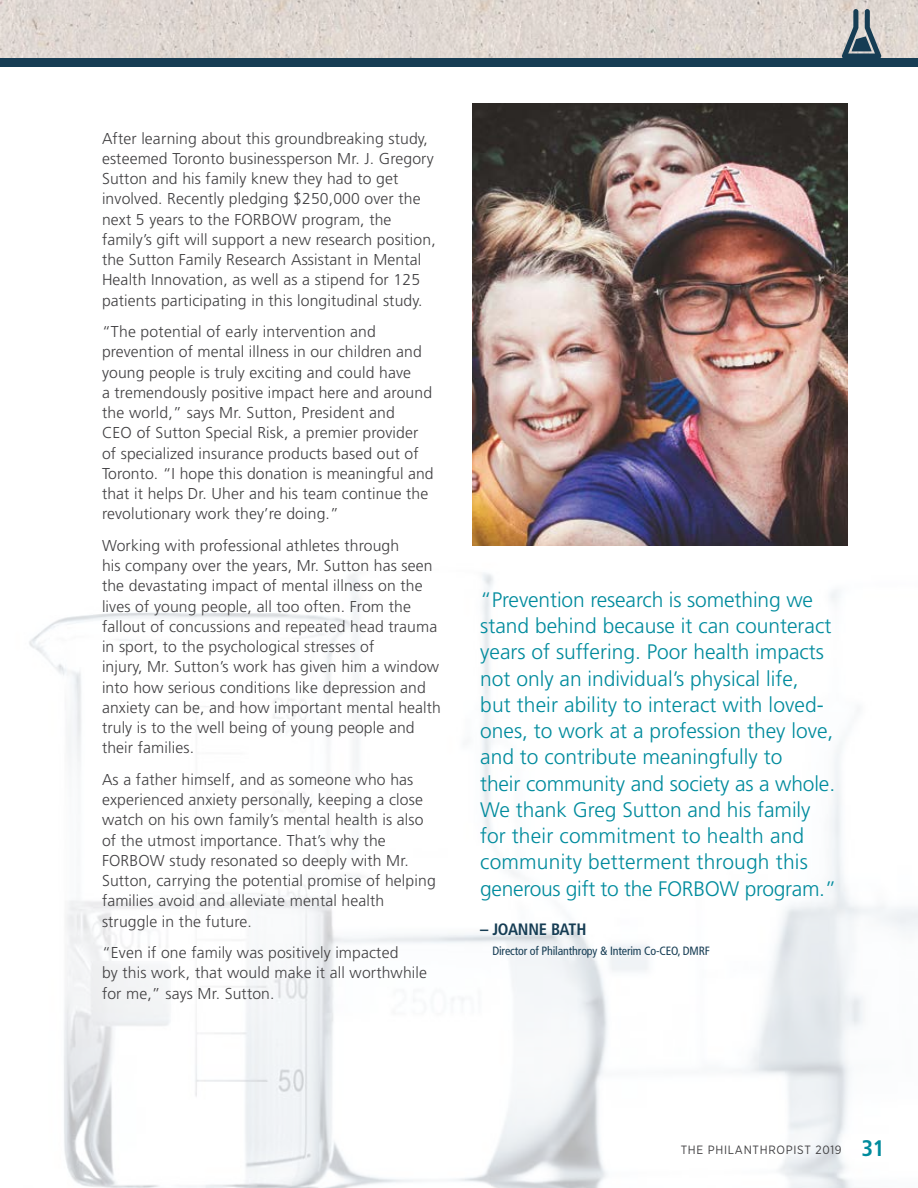
<style>
.page{position:relative;width:918px;height:1188px;background:#fff}
.page>*{position:absolute;margin:0;border:0;box-sizing:border-box;transform-origin:0 0}
.t1{font:300 21px/26.2px "Frutiger LT Std";color:#008b9d}
.t2{font:700 condensed 16.5px "Frutiger LT Std";letter-spacing:-.01em;color:#163d54}
.t3{font:300 15.75px/20.2px "Frutiger LT Std";letter-spacing:.01em;color:#414042}
.t4{font:condensed 12px "Frutiger LT Std";letter-spacing:-.01em;color:#163d54}
.t5{font:12px "Gotham Narrow";letter-spacing:.06em;color:#414042}
.s1{font-family:"Frutiger LT Std";font-weight:700;font-stretch:condensed;font-size:22.5px;color:#008b9d}
</style>
<div class="page">
<img style="left:0;top:0;width:918px;height:1188px">
<img style="left:473px;top:104px;width:374px;height:442px">
<svg style="left:842px;top:10px;width:39px;height:48px;background:#849198"></svg>
<div style="left:0;top:58px;width:918px;height:8px;background:#163d54"></div>
<p class="t3" style="left:102px;top:128px;width:335px">After learning about this groundbreaking study, esteemed Toronto businessperson Mr. J. Gregory Sutton and his family knew they had to get involved. Recently pledging $250,000 over the next 5 years to the FORBOW program, the family’s gift will support a new research position, the Sutton Family Research Assistant in Mental Health Innovation, as well as a stipend for 125 patients participating in this longitudinal study.</p>
<p class="t3" style="left:102px;top:322px;width:333px">“The potential of early intervention and prevention of mental illness in our children and young people is truly exciting and could have<br>a tremendously positive impact here and around the world,” says Mr. Sutton, President and<br>CEO of Sutton Special Risk, a premier provider of specialized insurance products based out of Toronto. “I hope this donation is meaningful and that it helps Dr. Uher and his team continue the revolutionary work they’re doing.”</p>
<p class="t3" style="left:102px;top:536px;width:341px">Working with professional athletes through<br>his company over the years, Mr. Sutton has seen the devastating impact of mental illness on the lives of young people, all too often. From the fallout of concussions and repeated head trauma in sport, to the psychological stresses of<br>injury, Mr. Sutton’s work has given him a window into how serious conditions like depression and anxiety can be, and how important mental health truly is to the well being of young people and their families.</p>
<p class="t3" style="left:102px;top:770px;width:335px">As a father himself, and as someone who has experienced anxiety personally, keeping a close watch on his own family’s mental health is also of the utmost importance. That’s why the FORBOW study resonated so deeply with Mr.<br>Sutton, carrying the potential promise of helping families avoid and alleviate mental health struggle in the future.</p>
<p class="t3" style="left:102px;top:943px;width:327px">“Even if one family was positively impacted<br>by this work, that would make it all worthwhile for me,” says Mr. Sutton.</p>
<p class="t1" style="left:480px;top:587px;width:358px">“Prevention research is something we stand behind because it can counteract years of suffering. Poor health impacts not only an individual’s physical life,<br>but their ability to interact with loved&shy;ones, to work at a profession they love, and to contribute meaningfully to<br>their community and society as a whole.<br>We thank Greg Sutton and his family for their commitment to health and community betterment through this generous gift to the FORBOW program.”</p>
<p class="t2" style="left:480px;top:919px;width:108px">– JOANNE BATH</p>
<p class="t4" style="left:492px;top:943px;width:219px">Director of Philanthropy &amp; Interim Co-CEO, DMRF</p>
<p class="t5" style="left:681px;top:1142px;width:205px">THE PHILANTHROPIST 2019 <span class="s1">31</span></p>
</div>
